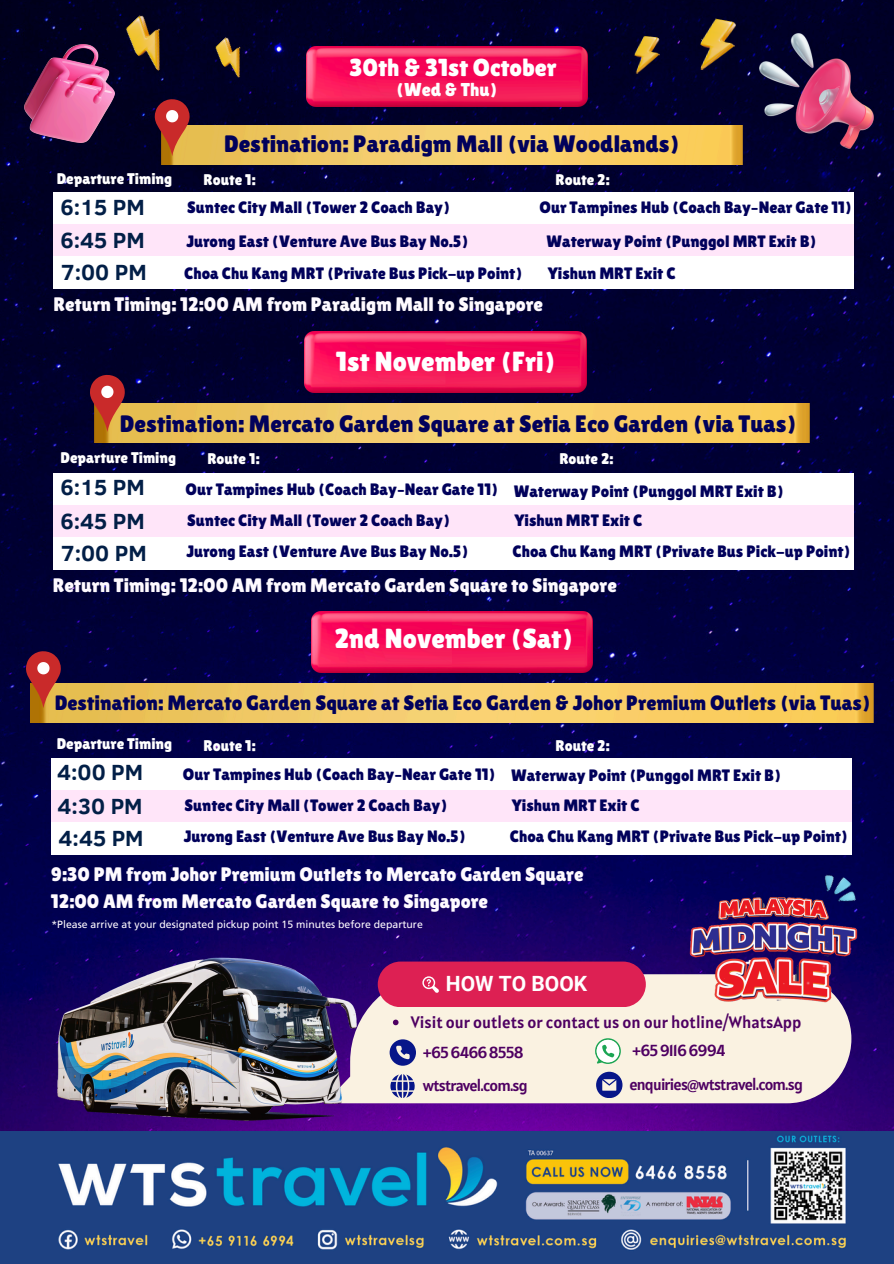
<style>
.page{position:relative;width:894px;height:1264px;background:#fff}
.page>*{position:absolute;margin:0;border:0;box-sizing:border-box;transform-origin:0 0}
.t1{font:27.6px "Lilita One";color:#fff}
.t2{font:24.6px "Lilita One";color:#fff}
.t3{font:23.7px "Lilita One";color:#01015b}
.t4{font:700 22.5px "Clear Sans";color:#021f47}
.t5{font:700 21px "Roboto";color:#fff}
.t6{font:20.7px "Lilita One";color:#01015b}
.t7{font:19.5px/27px "Lilita One";color:#fefaff}
.t8{font:18.6px "Lilita One";color:#fff}
.t9{font:16.5px "Lilita One";color:#01015b}
.t10{font:16.5px "Alatsi";color:#4e0062}
.t11{font:15.9px "Alatsi";letter-spacing:-.05em;color:#4e0062}
.t12{font:15.45px "Lilita One";color:#fff}
.t13{font:10.5px "Frutiger LT Pro";color:#fefaff}
</style>
<div class="page">
<img style="left:0;top:0;width:893px;height:1131px">
<img style="left:0;top:1131px;width:893px;height:132px">
<div style="left:53px;top:192px;width:800px;height:32px;background:#fff"></div>
<div style="left:53px;top:224px;width:800px;height:32px;background:#ffe5f9"></div>
<div style="left:53px;top:256px;width:800px;height:32px;background:#fff"></div>
<img style="left:161px;top:125px;width:581px;height:40px">
<div style="left:53px;top:473px;width:800px;height:32px;background:#fff"></div>
<div style="left:53px;top:505px;width:800px;height:32px;background:#ffe5f9"></div>
<div style="left:53px;top:537px;width:800px;height:32px;background:#fff"></div>
<img style="left:94px;top:403px;width:715px;height:39px">
<img style="left:30px;top:683px;width:843px;height:40px">
<div style="left:51px;top:758px;width:800px;height:32px;background:#fff"></div>
<div style="left:51px;top:790px;width:800px;height:32px;background:#ffe5f9"></div>
<div style="left:51px;top:822px;width:800px;height:32px;background:#fff"></div>
<svg style="left:26px;top:650px;width:35px;height:58px"></svg>
<svg style="left:90px;top:374px;width:35px;height:58px"></svg>
<svg style="left:155px;top:99px;width:34px;height:57px"></svg>
<img style="left:25px;top:44px;width:90px;height:98px">
<img style="left:210px;top:35px;width:44px;height:45px">
<img style="left:119px;top:12px;width:61px;height:62px">
<img style="left:758px;top:34px;width:115px;height:114px">
<img style="left:306px;top:46px;width:281px;height:61px">
<img style="left:305px;top:331px;width:281px;height:61px">
<img style="left:311px;top:612px;width:281px;height:60px">
<div style="left:379px;top:974px;width:472px;height:129px;background:#faf2e1"></div>
<img style="left:689px;top:897px;width:167px;height:105px">
<img style="left:28px;top:947px;width:351px;height:180px">
<svg style="left:377px;top:961px;width:268px;height:46px"></svg>
<img style="left:632px;top:35px;width:29px;height:41px">
<img style="left:695px;top:17px;width:43px;height:58px">
<svg style="left:389px;top:1039px;width:26px;height:26px"></svg>
<svg style="left:390px;top:1074px;width:24px;height:23px"></svg>
<svg style="left:596px;top:1071px;width:25px;height:26px"></svg>
<svg style="left:594px;top:1038px;width:26px;height:26px"></svg>
<svg style="left:393px;top:1019px;width:5px;height:6px"></svg>
<img style="left:818px;top:867px;width:43px;height:41px">
<p class="t2" style="left:349px;top:54px;width:209px">30th &amp; 31st October</p>
<p class="t8" style="left:396px;top:79px;width:103px">(Wed &amp; Thu)</p>
<h2 class="t3" style="left:224px;top:131px;width:457px">Destination: Paradigm Mall (via Woodlands)</h2>
<h5 class="t12" style="left:57px;top:169px;width:117px">Departure Timing</h5>
<p class="t12" style="left:203px;top:170px;width:54px">Route 1:</p>
<p class="t4" style="left:61px;top:190px;width:86px">6:15 PM</p>
<h1 class="t9" style="left:187px;top:198px;width:264px">Suntec City Mall (Tower 2 Coach Bay)</h1>
<p class="t4" style="left:61px;top:224px;width:86px">6:45 PM</p>
<h3 class="t4" style="left:61px;top:256px;width:87px">7:00 PM</h3>
<p class="t9" style="left:186px;top:232px;width:283px">Jurong East (Venture Ave Bus Bay No.5)</p>
<p class="t9" style="left:184px;top:264px;width:339px">Choa Chu Kang MRT (Private Bus Pick-up Point)</p>
<p class="t12" style="left:555px;top:170px;width:55px">Route 2:</p>
<h2 class="t9" style="left:539px;top:198px;width:314px">Our Tampines Hub (Coach Bay–Near Gate 11)</h2>
<p class="t9" style="left:546px;top:232px;width:271px">Waterway Point (Punggol MRT Exit B)</p>
<p class="t9" style="left:547px;top:264px;width:129px">Yishun MRT Exit C</p>
<p class="t7" style="left:54px;top:291px;width:491px">Return Timing: 12:00 AM from Paradigm Mall to Singapore</p>
<p class="t1" style="left:336px;top:345px;width:221px">1st November (Fri)</p>
<h6 class="t3" style="left:120px;top:410px;width:678px">Destination: Mercato Garden Square at Setia Eco Garden (via Tuas)</h6>
<p class="t12" style="left:61px;top:448px;width:117px">Departure Timing</p>
<p class="t12" style="left:207px;top:449px;width:54px">Route 1:</p>
<h2 class="t12" style="left:559px;top:449px;width:55px">Route 2:</h2>
<h2 class="t4" style="left:61px;top:471px;width:86px">6:15 PM</h2>
<p class="t9" style="left:185px;top:480px;width:314px">Our Tampines Hub (Coach Bay–Near Gate 11)</p>
<p class="t9" style="left:513px;top:481px;width:271px">Waterway Point (Punggol MRT Exit B)</p>
<p class="t4" style="left:61px;top:504px;width:86px">6:45 PM</p>
<p class="t4" style="left:61px;top:536px;width:87px">7:00 PM</p>
<h2 class="t9" style="left:186px;top:541px;width:283px">Jurong East (Venture Ave Bus Bay No.5)</h2>
<p class="t9" style="left:512px;top:541px;width:339px">Choa Chu Kang MRT (Private Bus Pick-up Point)</p>
<p class="t9" style="left:187px;top:510px;width:264px">Suntec City Mall (Tower 2 Coach Bay)</p>
<p class="t9" style="left:514px;top:510px;width:129px">Yishun MRT Exit C</p>
<p class="t7" style="left:53px;top:571px;width:565px">Return Timing: 12:00 AM from Mercato Garden Square to Singapore</p>
<h5 class="t1" style="left:334px;top:623px;width:240px">2nd November (Sat)</h5>
<h3 class="t6" style="left:55px;top:690px;width:817px">Destination: Mercato Garden Square at Setia Eco Garden &amp; Johor Premium Outlets (via Tuas)</h3>
<p class="t12" style="left:57px;top:735px;width:117px">Departure Timing</p>
<p class="t12" style="left:203px;top:736px;width:54px">Route 1:</p>
<h2 class="t12" style="left:555px;top:736px;width:55px">Route 2:</h2>
<p class="t4" style="left:57px;top:756px;width:87px">4:00 PM</p>
<h5 class="t9" style="left:183px;top:765px;width:314px">Our Tampines Hub (Coach Bay–Near Gate 11)</h5>
<p class="t9" style="left:511px;top:766px;width:271px">Waterway Point (Punggol MRT Exit B)</p>
<p class="t9" style="left:511px;top:795px;width:129px">Yishun MRT Exit C</p>
<p class="t4" style="left:57px;top:789px;width:87px">4:30 PM</p>
<h5 class="t9" style="left:184px;top:795px;width:264px">Suntec City Mall (Tower 2 Coach Bay)</h5>
<h1 class="t4" style="left:58px;top:821px;width:87px">4:45 PM</h1>
<p class="t9" style="left:184px;top:826px;width:283px">Jurong East (Venture Ave Bus Bay No.5)</p>
<p class="t9" style="left:509px;top:826px;width:339px">Choa Chu Kang MRT (Private Bus Pick-up Point)</p>
<p class="t7" style="left:51px;top:861px;width:534px">9:30 PM from Johor Premium Outlets to Mercato Garden Square<br>12:00 AM from Mercato Garden Square to Singapore</p>
<h2 class="t13" style="left:51px;top:917px;width:373px">*Please arrive at your designated pickup point 15 minutes before departure</h2>
<p class="t5" style="left:445px;top:971px;width:143px">HOW TO BOOK</p>
<p class="t10" style="left:410px;top:1010px;width:392px">Visit our outlets or contact us on our hotline/WhatsApp</p>
<p class="t11" style="left:423px;top:1041px;width:102px">+6564668558</p>
<p class="t11" style="left:632px;top:1039px;width:95px">+6591166994</p>
<p class="t11" style="left:423px;top:1075px;width:106px">wtstravel.com.sg</p>
<p class="t11" style="left:629px;top:1074px;width:175px">enquiries@wtstravel.com.sg</p>
</div>
